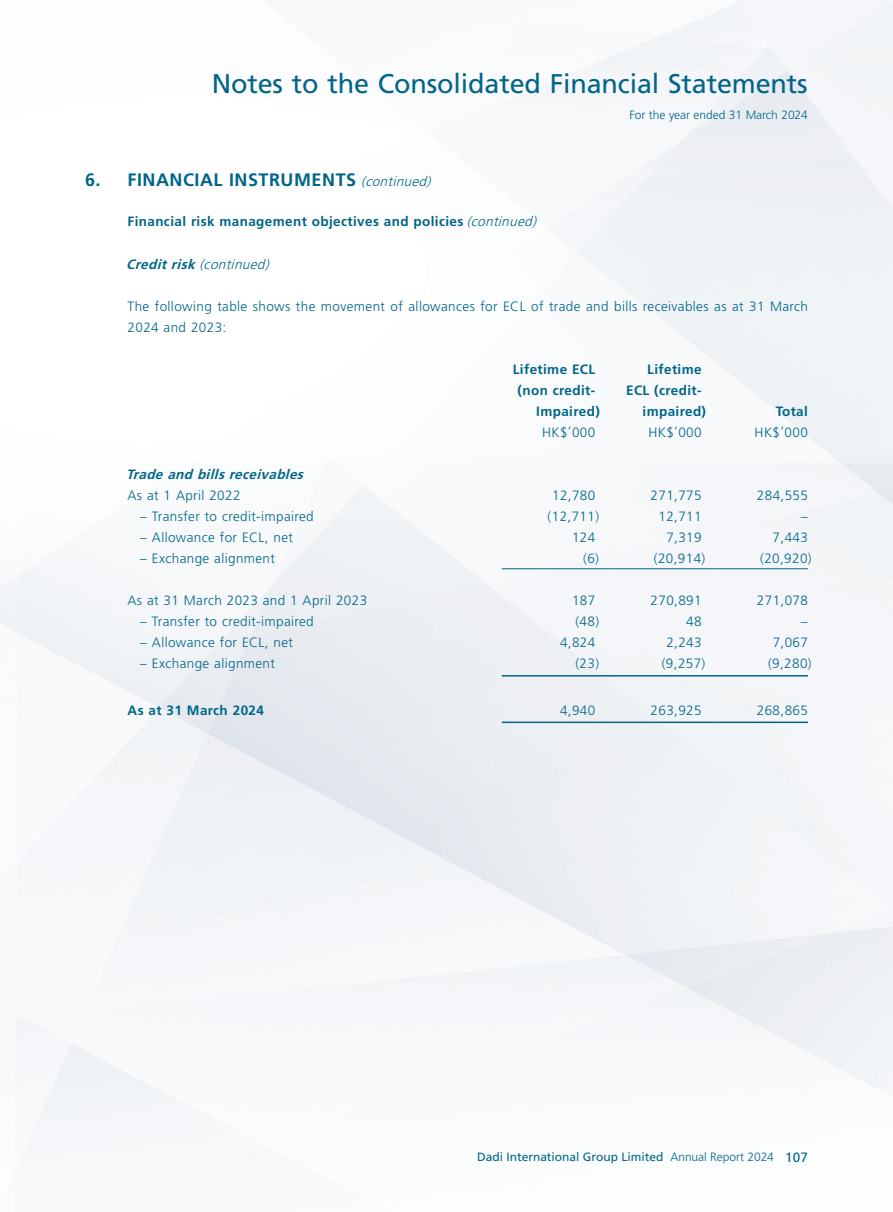
<style>
.page{position:relative;width:893px;height:1212px;background:#fff}
.page>*{position:absolute;margin:0;border:0;box-sizing:border-box;transform-origin:0 0}
.t1{font:27px "Frutiger LT Std";letter-spacing:-.005em;color:#016589}
.t2{font:700 18px "Frutiger LT Std";letter-spacing:.03em;color:#016589}
.t3{font:300 13.5px/21px "Frutiger LT Std";letter-spacing:.03em;color:#016589}
.t4{font:700 13.5px "Frutiger LT Std";letter-spacing:.03em;color:#016589}
.t5{font:italic 700 13.5px "Frutiger LT Std";color:#016589}
.t6{font:italic 300 13.5px "Frutiger LT Std";color:#016589}
.t7{font:12px "Frutiger LT Std";color:#016589}
.t8{font:300 12px "Frutiger LT Std";letter-spacing:-.005em;color:#016589}
.s1{font-weight:300;font-style:italic;font-size:13.5px}
.s2{font-weight:300;font-style:italic}
.s3{font-weight:700}
.s4{font-weight:300}
.s5{font-size:13.5px}
</style>
<div class="page">
<hr style="left:502px;top:568px;width:106px;height:1px;background:#016589">
<hr style="left:608px;top:568px;width:106px;height:1px;background:#016589">
<hr style="left:714px;top:568px;width:94px;height:1px;background:#016589">
<hr style="left:502px;top:675px;width:106px;height:1px;background:#016589">
<hr style="left:608px;top:675px;width:106px;height:1px;background:#016589">
<hr style="left:714px;top:675px;width:94px;height:1px;background:#016589">
<hr style="left:502px;top:721px;width:106px;height:2px;background:#016589">
<hr style="left:608px;top:721px;width:106px;height:2px;background:#016589">
<hr style="left:714px;top:721px;width:94px;height:2px;background:#016589">
<h1 class="t1" style="left:212px;top:67px;width:597px">Notes to the Consolidated Financial Statements</h1>
<p class="t8" style="left:630px;top:108px;width:180px">For the year ended 31 March 2024</p>
<h2 class="t2" style="left:85px;top:169px;width:351px">6. FINANCIAL INSTRUMENTS <span class="s1">(continued)</span></h2>
<p class="t4" style="left:128px;top:214px;width:414px">Financial risk management objectives and policies <span class="s2">(continued)</span></p>
<p class="t6" style="left:126px;top:256px;width:148px"><span class="s3">Creditrisk</span> (continued)</p>
<p class="t3" style="left:128px;top:296px;width:682px">The following table shows the movement of allowances for ECL of trade and bills receivables as at 31 March<br>2024 and 2023:</p>
<p class="t4" style="left:513px;top:361px;width:84px">Lifetime ECL</p>
<p class="t4" style="left:518px;top:382px;width:79px">(non credit-</p>
<p class="t4" style="left:536px;top:403px;width:65px">Impaired)</p>
<p class="t4" style="left:647px;top:361px;width:56px">Lifetime</p>
<p class="t4" style="left:626px;top:382px;width:77px">ECL (credit-</p>
<p class="t4" style="left:643px;top:403px;width:65px">impaired)</p>
<p class="t4" style="left:776px;top:403px;width:34px">Total</p>
<p class="t3" style="left:542px;top:422px;width:55px">HK$’000</p>
<p class="t3" style="left:648px;top:422px;width:55px">HK$’000</p>
<p class="t3" style="left:755px;top:422px;width:55px">HK$’000</p>
<p class="t5" style="left:126px;top:466px;width:183px">Trade and billsreceivables</p>
<p class="t3" style="left:128px;top:485px;width:114px">As at 1 April 2022</p>
<p class="t3" style="left:552px;top:485px;width:45px">12,780</p>
<p class="t3" style="left:651px;top:485px;width:53px">271,775</p>
<p class="t3" style="left:757px;top:485px;width:53px">284,555</p>
<p class="t3" style="left:140px;top:506px;width:175px">– Transfer to credit-impaired</p>
<p class="t3" style="left:548px;top:506px;width:53px">(12,711)</p>
<p class="t3" style="left:658px;top:506px;width:45px">12,711</p>
<p class="t3" style="left:801px;top:506px;width:8px">–</p>
<p class="t3" style="left:140px;top:527px;width:154px">– Allowance for ECL, net</p>
<p class="t3" style="left:572px;top:527px;width:25px">124</p>
<p class="t3" style="left:666px;top:527px;width:37px">7,319</p>
<p class="t3" style="left:773px;top:527px;width:37px">7,443</p>
<p class="t3" style="left:140px;top:548px;width:136px">– Exchange alignment</p>
<p class="t3" style="left:583px;top:548px;width:17px">(6)</p>
<p class="t3" style="left:654px;top:548px;width:53px">(20,914)</p>
<p class="t3" style="left:760px;top:548px;width:53px">(20,920)</p>
<p class="t3" style="left:128px;top:590px;width:241px">As at 31 March 2023 and 1 April 2023</p>
<p class="t3" style="left:572px;top:590px;width:25px">187</p>
<p class="t3" style="left:651px;top:590px;width:53px">270,891</p>
<p class="t3" style="left:757px;top:590px;width:53px">271,078</p>
<p class="t3" style="left:140px;top:611px;width:175px">– Transfer to credit-impaired</p>
<p class="t3" style="left:575px;top:611px;width:25px">(48)</p>
<p class="t3" style="left:686px;top:611px;width:17px">48</p>
<p class="t3" style="left:801px;top:611px;width:8px">–</p>
<p class="t3" style="left:140px;top:632px;width:154px">– Allowance for ECL, net</p>
<p class="t3" style="left:560px;top:632px;width:37px">4,824</p>
<p class="t3" style="left:666px;top:632px;width:37px">2,243</p>
<p class="t3" style="left:773px;top:632px;width:37px">7,067</p>
<p class="t3" style="left:140px;top:653px;width:136px">– Exchange alignment</p>
<p class="t3" style="left:575px;top:653px;width:25px">(23)</p>
<p class="t3" style="left:662px;top:653px;width:45px">(9,257)</p>
<p class="t3" style="left:768px;top:653px;width:45px">(9,280)</p>
<p class="t4" style="left:128px;top:702px;width:138px">As at 31 March 2024</p>
<p class="t3" style="left:560px;top:700px;width:37px">4,940</p>
<p class="t3" style="left:651px;top:700px;width:53px">263,925</p>
<p class="t3" style="left:757px;top:700px;width:53px">268,865</p>
<p class="t7" style="left:477px;top:1150px;width:332px">Dadi International Group Limited <span class="s4">Annual Report 2024</span> <span class="s5">107</span></p>
</div>
